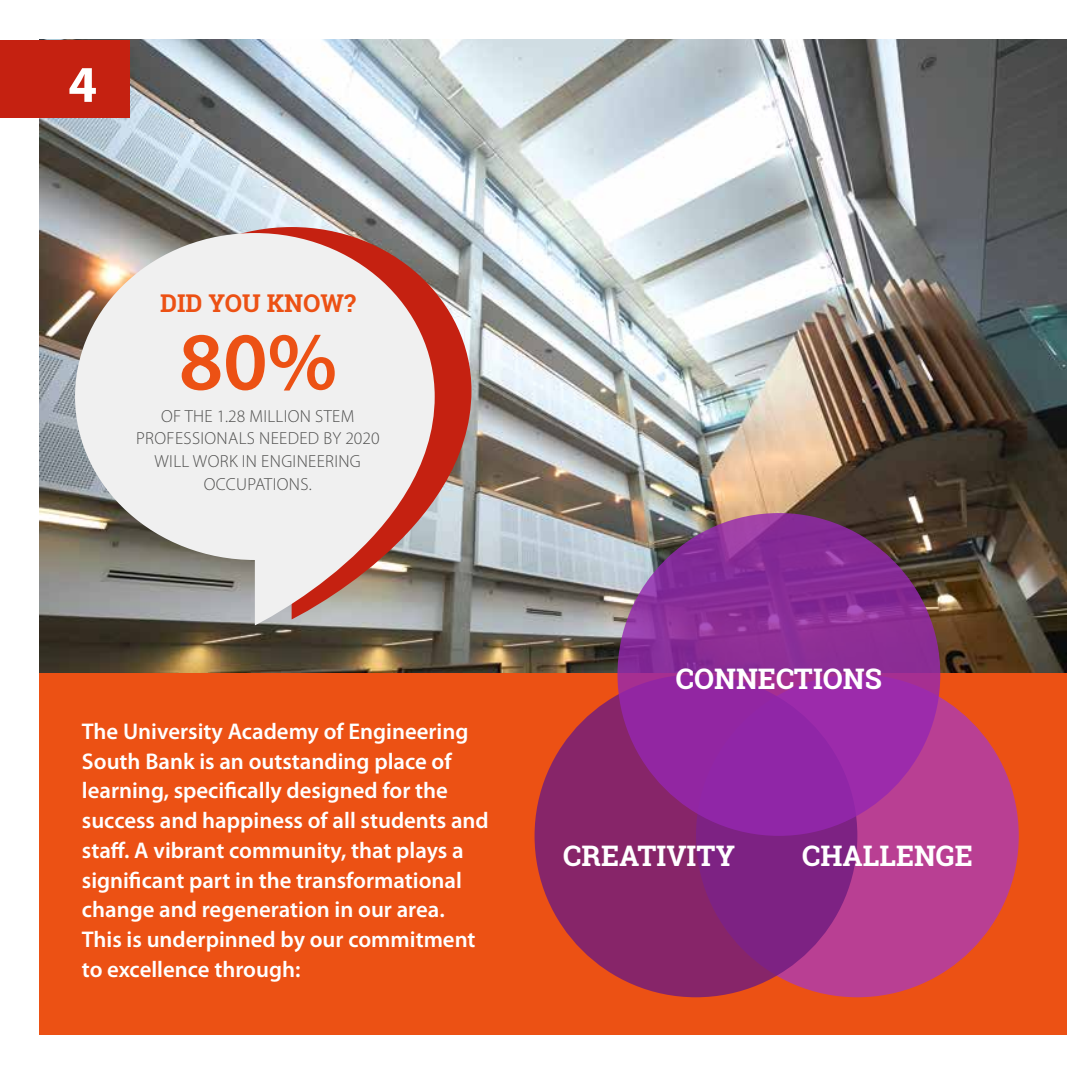
<style>
.page{position:relative;width:1067px;height:1067px;background:#fff}
.page>*{position:absolute;margin:0;border:0;box-sizing:border-box;transform-origin:0 0}
.t1{font:600 82.77px "Myriad Pro";color:#ec5114}
.t2{font:700 51.8px "Myriad Pro";color:#fff}
.t3{font:700 28.35px "Roboto Slab";color:#fff}
.t4{font:700 24.5px "Roboto Slab";color:#ec5114}
.t5{font:600 22.75px/29.8px "Myriad Pro";color:#fff}
.t6{font:300 17.5px/22.8px "Myriad Pro";letter-spacing:.02em;color:#4e4e4d}
</style>
<div class="page">
<div style="left:40px;top:40px;width:1027px;height:995px;background:#ec5114"></div>
<img style="left:40px;top:40px;width:1027px;height:632px">
<div style="left:0;top:40px;width:129px;height:77px;background:#c52111"></div>
<svg style="left:112px;top:227px;width:359px;height:392px;background:#aa7670"></svg>
<svg style="left:75px;top:233px;width:360px;height:392px;background:#d6cbc8"></svg>
<div style="left:696px;top:674px;width:322px;height:323px;background:#b93f93;border-radius:50%"></div>
<svg style="left:534px;top:674px;width:323px;height:323px;background:#842470"></svg>
<svg style="left:617px;top:513px;width:323px;height:323px;background:#8f2b9e"></svg>
<h2 class="t2" style="left:68px;top:51px;width:30px">4</h2>
<p class="t4" style="left:160px;top:287px;width:145px">DID YOU KNOW</p>
<p class="t4" style="left:344px;top:287px;width:13px">?</p>
<h1 class="t1" style="left:179px;top:309px;width:160px">80%</h1>
<p class="t6" style="left:161px;top:404px;width:34px">OF THE</p>
<p class="t6" style="left:217px;top:404px;width:42px">1.28 MILLIO</p>
<p class="t6" style="left:300px;top:404px;width:56px">N STEM</p>
<p class="t6" style="left:136px;top:427px;width:48px">PROFESSIO</p>
<p class="t6" style="left:217px;top:427px;width:22px">NALS</p>
<p class="t6" style="left:259px;top:427px;width:22px">NEEDED</p>
<p class="t6" style="left:323px;top:427px;width:58px">BY 2020</p>
<p class="t6" style="left:155px;top:450px;width:10px">WILL</p>
<p class="t6" style="left:204px;top:450px;width:159px;text-indent:-11px">WORK IN ENGINEERING<br>OCCU</p>
<p class="t6" style="left:247px;top:472px;width:17px">PATIO</p>
<p class="t6" style="left:289px;top:472px;width:24px">NS.</p>
<p class="t5" style="left:82px;top:715px;width:408px">The University Academy of Engineering South Bank is an outstanding place of learning, specifically designed for the success and happiness of all students and staff. A vibrant community, that plays a significant part in the transformational change and regeneration in our area.<br>This is underpinned by our commitment to excellence through:</p>
<p class="t3" style="left:676px;top:659px;width:38px">CONNECTIONS</p>
<p class="t3" style="left:563px;top:835px;width:173px">CREATIVITY</p>
<p class="t3" style="left:802px;top:835px;width:172px">CHALLENGE</p>
</div>
